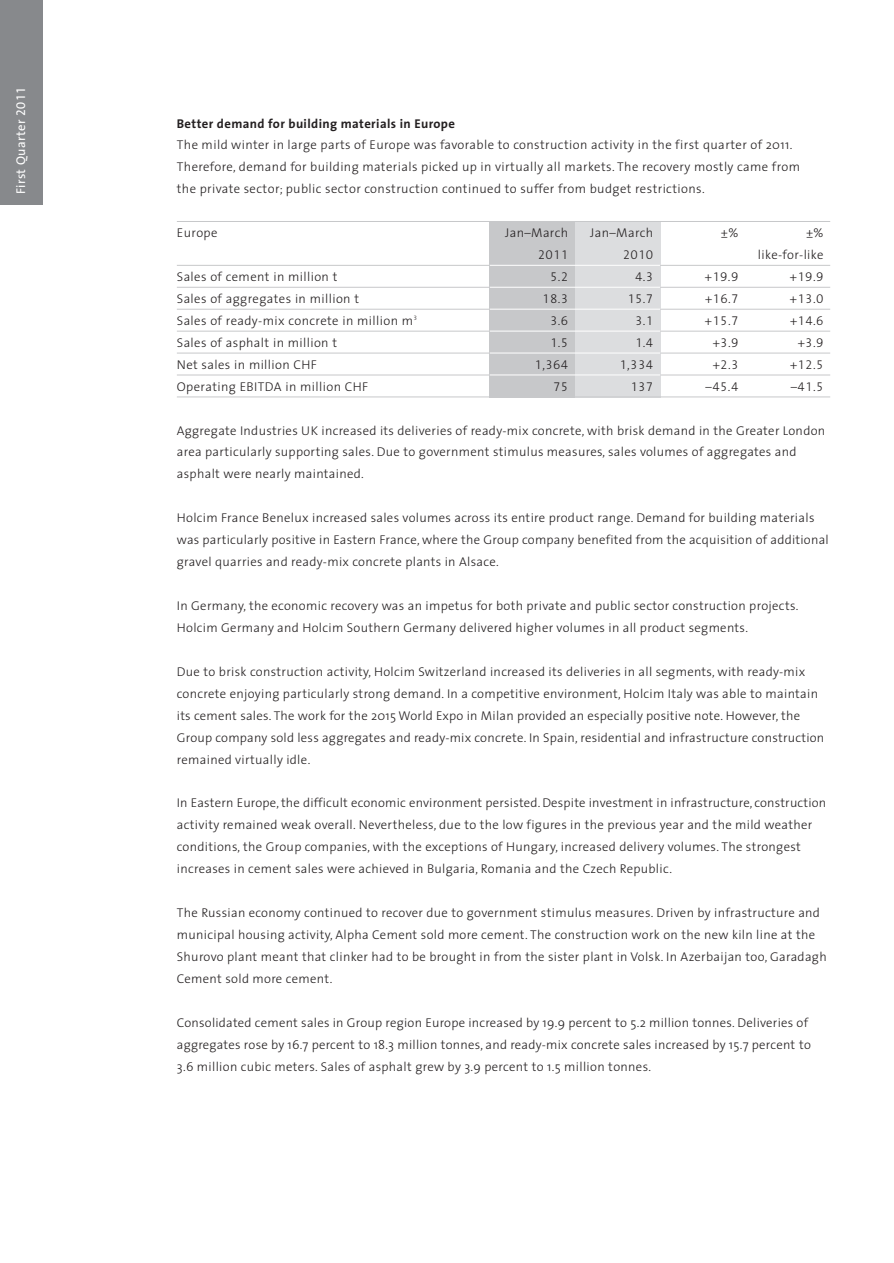
<style>
.page{position:relative;width:894px;height:1263px;background:#fff}
.page>*{position:absolute;margin:0;border:0;box-sizing:border-box;transform-origin:0 0}
.t1{font:300 12.75px/21.9px "The Sans";letter-spacing:.025em;color:#231f20}
.t2{font:12.75px "The Sans 3 Light Tab";letter-spacing:.03em;color:#231f20}
.t3{font:700 12.75px "The Sans";letter-spacing:.03em;color:#231f20}
.t4{font:12.75px "The Sans 5 Tab";letter-spacing:.025em;color:#fff}
</style>
<div class="page">
<svg style="left:0;top:0;width:831px;height:398px"></svg>
<p class="t4" style="left:16px;top:194px;width:108px;rotate:-90deg">First Quarter 2011</p>
<p class="t3" style="left:177px;top:118px;width:279px">Better demand for building materials in Europe</p>
<p class="t1" style="left:177px;top:135px;width:624px">The mild winter in large parts of Europe was favorable to construction activity in the first quarter of 2011.<br>Therefore, demand for building materials picked up in virtually all markets. The recovery mostly came from the private sector; public sector construction continued to suffer from budget restrictions.</p>
<p class="t2" style="left:177px;top:228px;width:42px">Europe</p>
<p class="t2" style="left:505px;top:228px;width:65px">Jan–March</p>
<p class="t2" style="left:590px;top:228px;width:65px">Jan–March</p>
<p class="t2" style="left:720px;top:228px;width:19px">±%</p>
<p class="t2" style="left:806px;top:228px;width:19px">±%</p>
<p class="t2" style="left:537px;top:250px;width:32px">2011</p>
<p class="t2" style="left:622px;top:250px;width:32px">2010</p>
<p class="t2" style="left:757px;top:250px;width:67px">like-for-like</p>
<p class="t2" style="left:177px;top:272px;width:162px">Sales of cement in million t</p>
<p class="t2" style="left:550px;top:272px;width:20px">5.2</p>
<p class="t2" style="left:635px;top:272px;width:20px">4.3</p>
<p class="t2" style="left:704px;top:272px;width:35px">+19.9</p>
<p class="t2" style="left:789px;top:272px;width:35px">+19.9</p>
<p class="t2" style="left:177px;top:294px;width:184px">Sales of aggregates in million t</p>
<p class="t2" style="left:542px;top:294px;width:28px">18.3</p>
<p class="t2" style="left:627px;top:294px;width:28px">15.7</p>
<p class="t2" style="left:705px;top:294px;width:35px">+16.7</p>
<p class="t2" style="left:790px;top:294px;width:35px">+13.0</p>
<p class="t2" style="left:177px;top:315px;width:242px">Sales of ready-mix concrete in million m<sup>3</sup></p>
<p class="t2" style="left:550px;top:315px;width:20px">3.6</p>
<p class="t2" style="left:635px;top:315px;width:20px">3.1</p>
<p class="t2" style="left:705px;top:315px;width:35px">+15.7</p>
<p class="t2" style="left:790px;top:315px;width:35px">+14.6</p>
<p class="t2" style="left:177px;top:337px;width:162px">Sales of asphalt in million t</p>
<p class="t2" style="left:550px;top:337px;width:20px">1.5</p>
<p class="t2" style="left:635px;top:337px;width:20px">1.4</p>
<p class="t2" style="left:712px;top:337px;width:27px">+3.9</p>
<p class="t2" style="left:797px;top:337px;width:27px">+3.9</p>
<p class="t2" style="left:177px;top:359px;width:142px">Net sales in million CHF</p>
<p class="t2" style="left:534px;top:359px;width:35px">1,364</p>
<p class="t2" style="left:619px;top:359px;width:35px">1,334</p>
<p class="t2" style="left:712px;top:359px;width:27px">+2.3</p>
<p class="t2" style="left:790px;top:359px;width:35px">+12.5</p>
<p class="t2" style="left:177px;top:381px;width:193px">Operating EBITDA in million CHF</p>
<p class="t2" style="left:553px;top:381px;width:17px">75</p>
<p class="t2" style="left:630px;top:381px;width:25px">137</p>
<p class="t2" style="left:705px;top:381px;width:34px">–45.4</p>
<p class="t2" style="left:790px;top:381px;width:34px">–41.5</p>
<p class="t1" style="left:177px;top:420px;width:650px">Aggregate Industries UK increased its deliveries of ready-mix concrete, with brisk demand in the Greater London area particularly supporting sales. Due to government stimulus measures, sales volumes of aggregates and asphalt were nearly maintained.</p>
<p class="t1" style="left:177px;top:508px;width:653px">Holcim France Benelux increased sales volumes across its entire product range. Demand for building materials was particularly positive in Eastern France, where the Group company benefited from the acquisition of additional gravel quarries and ready-mix concrete plants in Alsace.</p>
<p class="t1" style="left:177px;top:596px;width:623px">In Germany, the economic recovery was an impetus for both private and public sector construction projects.<br>Holcim Germany and Holcim Southern Germany delivered higher volumes in all product segments.</p>
<p class="t1" style="left:177px;top:662px;width:649px">Due to brisk construction activity, Holcim Switzerland increased its deliveries in all segments, with ready-mix concrete enjoying particularly strong demand. In a competitive environment, Holcim Italy was able to maintain its cement sales. The work for the 2015 World Expo in Milan provided an especially positive note. However, the Group company sold less aggregates and ready-mix concrete. In Spain, residential and infrastructure construction remained virtually idle.</p>
<p class="t1" style="left:177px;top:793px;width:651px">In Eastern Europe,the difficult economic environment persisted.Despite investment in infrastructure, construction activity remained weak overall. Nevertheless, due to the low figures in the previous year and the mild weather conditions, the Group companies, with the exceptions of Hungary, increased delivery volumes. The strongest increases in cement sales were achieved in Bulgaria, Romania and the Czech Republic.</p>
<p class="t1" style="left:177px;top:903px;width:651px">The Russian economy continued to recover due to government stimulus measures. Driven by infrastructure and municipal housing activity, Alpha Cement sold more cement. The construction work on the new kiln line at the Shurovo plant meant that clinker had to be brought in from the sister plant in Volsk. In Azerbaijan too, Garadagh Cement sold more cement.</p>
<p class="t1" style="left:177px;top:1012px;width:635px">Consolidated cement sales in Group region Europe increased by 19.9 percent to 5.2 million tonnes. Deliveries of aggregates rose by 16.7 percent to 18.3 million tonnes, and ready-mix concrete sales increased by 15.7 percent to<br>3.6 million cubic meters. Sales of asphalt grew by 3.9 percent to 1.5 million tonnes.</p>
</div>
